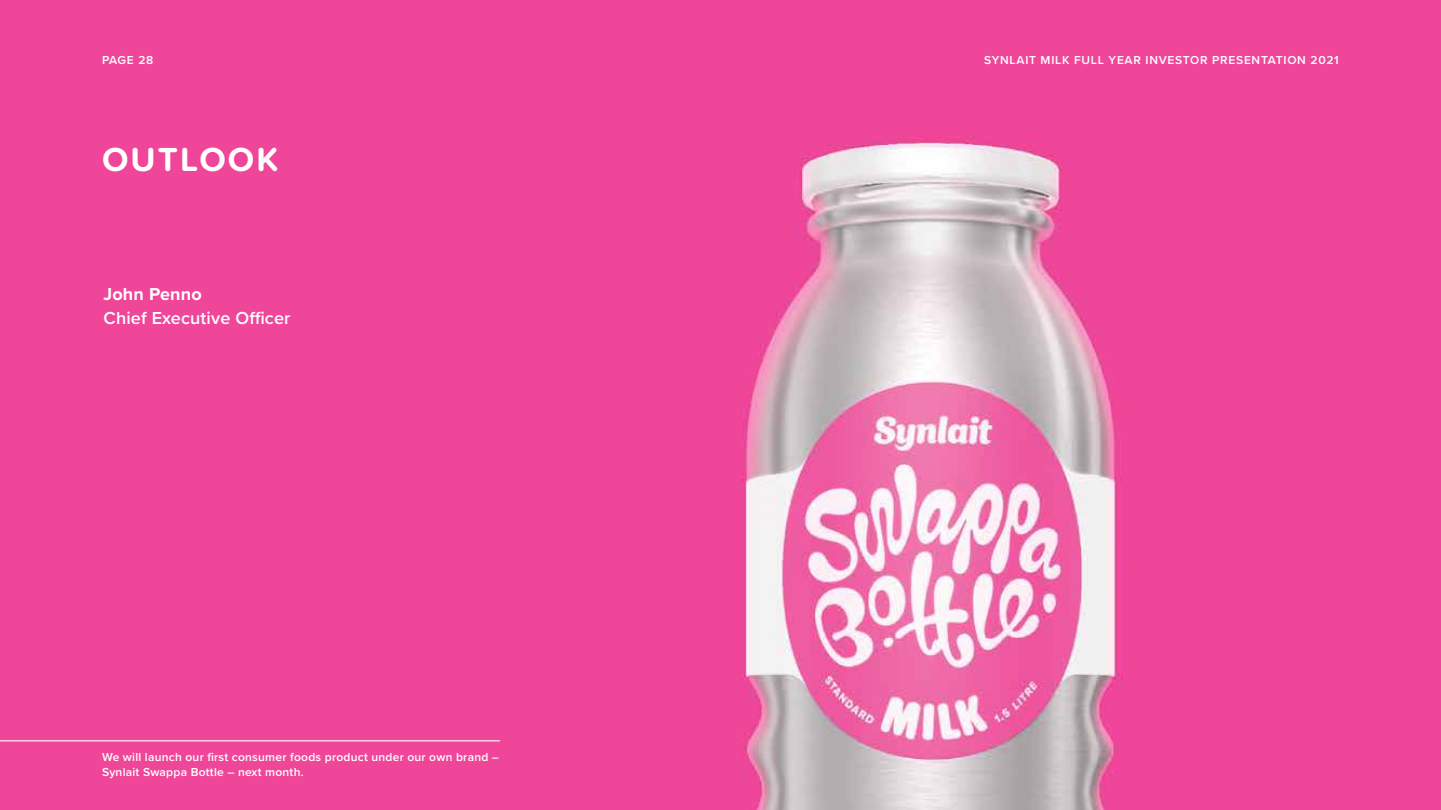
<style>
.page{position:relative;width:1441px;height:810px;background:#fff}
.page>*{position:absolute;margin:0;border:0;box-sizing:border-box;transform-origin:0 0}
.t1{font:700 34.5px "Proxima Soft";letter-spacing:.06em;color:#fff}
.t2{font:600 18px "Proxima Nova";letter-spacing:.01em;color:#fff}
.t3{font:700 18px "Proxima Nova";letter-spacing:.01em;color:#fff}
.t4{font:600 12px/14.7px "Proxima Nova";letter-spacing:.02em;color:#fff}
.t5{font:600 12px "Proxima Nova";letter-spacing:.06em;color:#fff}
</style>
<div class="page">
<img style="left:0;top:0;width:1440px;height:810px">
<hr style="left:0;top:740px;width:499px;height:1px;background:#fff">
<p class="t4" style="left:102px;top:52px;width:53px">PAGE 28</p>
<p class="t5" style="left:983px;top:51px;width:356px">SYNLAIT MILK FULL YEAR INVESTOR PRESENTATION 2021</p>
<h1 class="t1" style="left:102px;top:134px;width:178px">OUTLOOK</h1>
<h2 class="t3" style="left:103px;top:281px;width:100px">John Penno</h2>
<h2 class="t2" style="left:103px;top:305px;width:188px">Chief Executive Officer</h2>
<p class="t4" style="left:102px;top:749px;width:398px">We will launch our first consumer foods product under our own brand –<br>Synlait Swappa Bottle – next month.</p>
</div>
